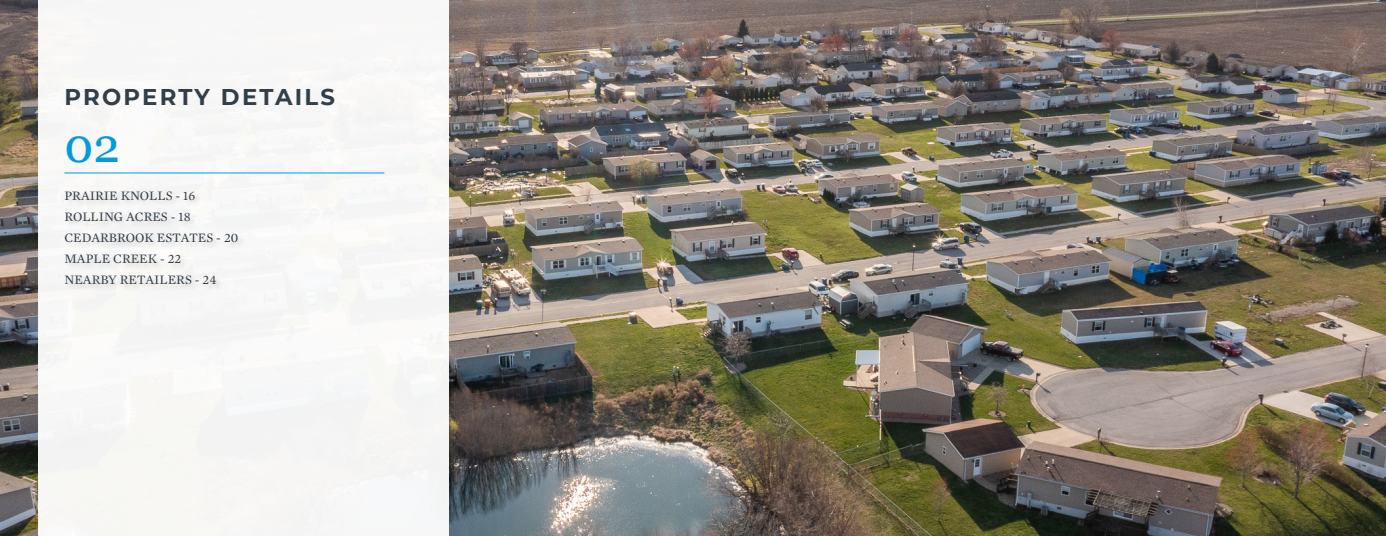
<style>
.page{position:relative;width:1386px;height:536px;background:#fff}
.page>*{position:absolute;margin:0;border:0;box-sizing:border-box;transform-origin:0 0}
.t1{font:47.25px "Georgia";color:#069ad9}
.t2{font:700 22.75px "Montserrat";letter-spacing:.1em;color:#323e48}
.Roman_-_Align_First{font:13.12px "Mercury Text G1";color:#323e48}
</style>
<div class="page">
<img style="left:0;top:0;width:1386px;height:536px">
<div style="left:38px;top:0;width:411px;height:536px;background:#f7f7f6"></div>
<hr style="left:64px;top:172px;width:320px;height:1px;background:#009ade">
<p class="t2" style="left:64px;top:81px;width:272px">PROPERTY DETAILS</p>
<p class="t1" style="left:64px;top:111px;width:57px">02</p>
<p class="Roman_-_Align_First" style="left:64px;top:186px;width:132px">PRAIRIE KNOLLS - 16</p>
<p class="Roman_-_Align_First" style="left:64px;top:207px;width:128px">ROLLING ACRES - 18</p>
<p class="Roman_-_Align_First" style="left:64px;top:228px;width:175px">CEDARBROOK ESTATES - 20</p>
<p class="Roman_-_Align_First" style="left:64px;top:249px;width:118px">MAPLE CREEK - 22</p>
<p class="Roman_-_Align_First" style="left:64px;top:270px;width:154px">NEARBY RETAILERS - 24</p>
</div>
